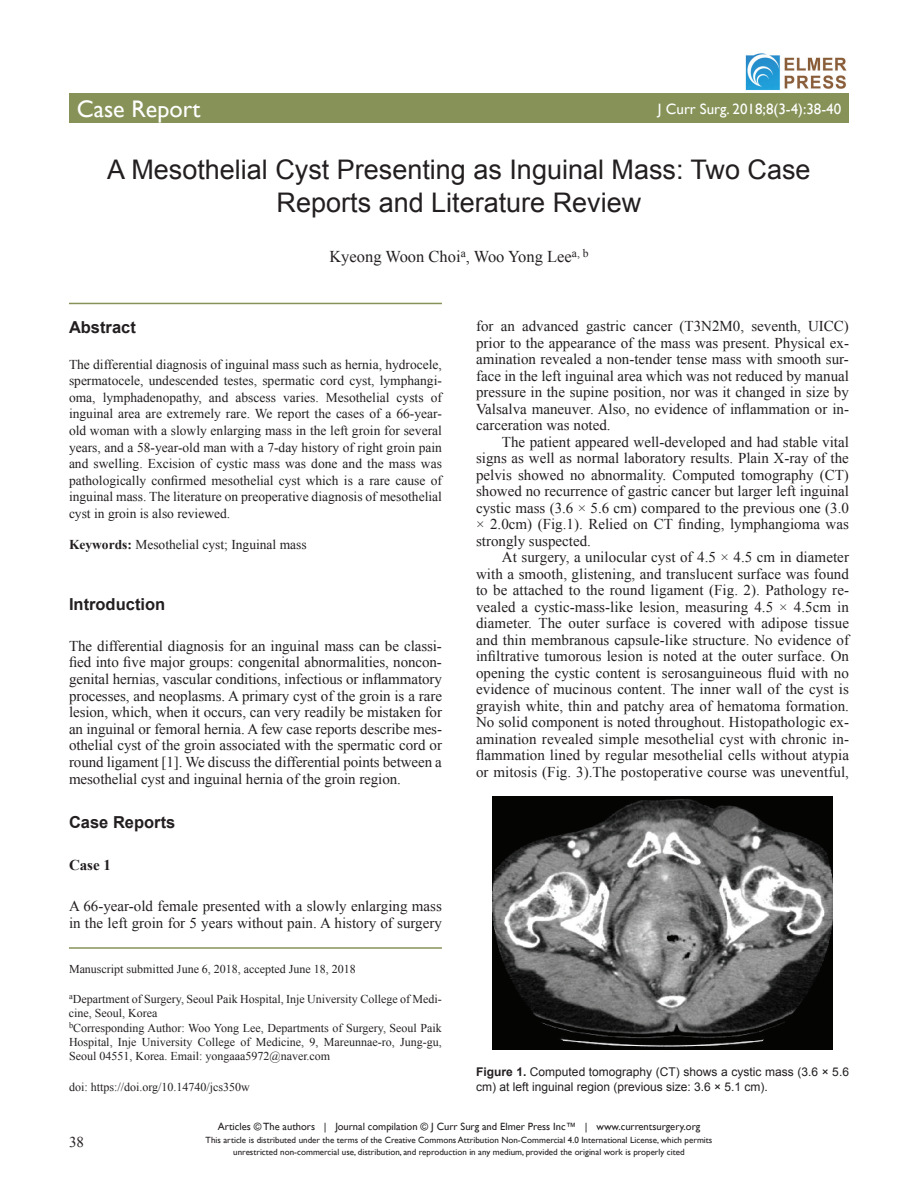
<style>
.page{position:relative;width:918px;height:1188px;background:#fff}
.page>*{position:absolute;margin:0;border:0;box-sizing:border-box;transform-origin:0 0}
.t1{font:27px/33px "Arial";color:#231f20;text-align:center}
.t2{font:24px "Gill Sans";color:#fff}
.t3{font:700 16.5px "Arial";color:#231f20}
.t4{font:16.5px "Times New Roman";color:#231f20}
.t5{font:15px/16.5px "Times New Roman";color:#231f20;text-align:justify}
.t6{font:15px "Gill Sans";color:#fff}
.t7{font:700 15px "Times New Roman";color:#231f20}
.t8{font:13.5px/16.6px "Times New Roman";color:#231f20;text-align:justify}
.t9{font:12px/14.4px "Times New Roman";color:#231f20}
.t10{font:12px/14.4px "Arial";color:#231f20}
.t11{font:10.5px "Gill Sans";color:#231f20}
.t12{font:9px/12px "Gill Sans";color:#231f20;text-align:center}
.s1{font-weight:700}
</style>
<div class="page">
<div style="left:69px;top:94px;width:390px;height:29px;background:#869258"></div>
<img style="left:743px;top:53px;width:106px;height:41px">
<div style="left:459px;top:94px;width:390px;height:29px;background:#869258"></div>
<hr style="left:69px;top:303px;width:373px;height:1px;background:#869258">
<hr style="left:69px;top:947px;width:373px;height:2px;background:#869258">
<img style="left:492px;top:797px;width:341px;height:253px">
<h2 class="t2" style="left:77px;top:95px;width:125px">Case Report</h2>
<p class="t6" style="left:658px;top:100px;width:185px">J Curr Surg. 2018;8(3-4):38-40</p>
<h1 class="t1" style="left:107px;top:153px;width:705px">A Mesothelial Cyst Presenting as Inguinal Mass: Two Case<br>Reports and Literature Review</h1>
<p class="t4" style="left:329px;top:245px;width:261px">Kyeong Woon Choi<sup>a</sup>, Woo Yong Lee<sup>a,</sup> <sup>b</sup></p>
<p class="t3" style="left:69px;top:316px;width:68px">Abstract</p>
<p class="t8" style="left:69px;top:355px;width:374px">The differential diagnosis of inguinal mass such as hernia, hydrocele, spermatocele, undescended testes, spermatic cord cyst, lymphangi&shy;oma, lymphadenopathy, and abscess varies. Mesothelial cysts of inguinal area are extremely rare. We report the cases of a 66-year&shy;old woman with a slowly enlarging mass in the left groin for several years, and a 58-year-old man with a 7-day history of right groin pain and swelling. Excision of cystic mass was done and the mass was pathologically confirmed mesothelial cyst which is a rare cause of inguinal mass. The literature on preoperative diagnosis of mesothelial cyst in groin is also reviewed.</p>
<p class="t8" style="left:69px;top:536px;width:239px"><span class="s1">Keywords:</span> Mesothelial cyst; Inguinal mass</p>
<p class="t3" style="left:69px;top:592px;width:98px">Introduction</p>
<p class="t5" style="left:69px;top:637px;width:375px">The differential diagnosis for an inguinal mass can be classi&shy;fied into five major groups: congenital abnormalities, noncon&shy;genital hernias, vascular conditions, infectious or inflammatory processes, and neoplasms. A primary cyst of the groin is a rare lesion, which, when it occurs, can very readily be mistaken for an inguinal or femoral hernia. A few case reports describe mes&shy;othelial cyst of the groin associated with the spermatic cord or round ligament [1]. We discuss the differential points between a mesothelial cyst and inguinal hernia of the groin region.</p>
<p class="t3" style="left:69px;top:810px;width:108px">Case Reports</p>
<p class="t7" style="left:69px;top:854px;width:44px">Case 1</p>
<p class="t5" style="left:69px;top:897px;width:374px">A 66-year-old female presented with a slowly enlarging mass in the left groin for 5 years without pain. A history of surgery</p>
<p class="t9" style="left:69px;top:961px;width:288px">Manuscript submitted June 6, 2018, accepted June 18, 2018</p>
<p class="t9" style="left:69px;top:991px;width:374px"><sup>a</sup>Department of Surgery, Seoul Paik Hospital, Inje University College of Medi&shy;cine, Seoul, Korea<br><sup>b</sup>Corresponding Author: Woo Yong Lee, Departments of Surgery, Seoul Paik Hospital, Inje University College of Medicine, 9, Mareunnae-ro, Jung-gu, Seoul 04551, Korea. Email: yongaaa5972@naver.com</p>
<p class="t9" style="left:69px;top:1079px;width:182px">doi: https://doi.org/10.14740/jcs350w</p>
<p class="t5" style="left:476px;top:318px;width:374px">for an advanced gastric cancer (T3N2M0, seventh, UICC) prior to the appearance of the mass was present. Physical ex&shy;amination revealed a non-tender tense mass with smooth sur&shy;face in the left inguinal area which was not reduced by manual pressure in the supine position, nor was it changed in size by Valsalva maneuver. Also, no evidence of inflammation or in&shy;carceration was noted.</p>
<p class="t5" style="left:476px;top:433px;width:374px;text-indent:26px">The patient appeared well-developed and had stable vital signs as well as normal laboratory results. Plain X-ray of the pelvis showed no abnormality. Computed tomography (CT) showed no recurrence of gastric cancer but larger left inguinal cystic mass (3.6 × 5.6 cm) compared to the previous one (3.0 × 2.0cm) (Fig.1). Relied on CT finding, lymphangioma was strongly suspected.</p>
<p class="t5" style="left:476px;top:549px;width:375px;text-indent:26px">At surgery, a unilocular cyst of 4.5 × 4.5 cm in diameter with a smooth, glistening, and translucent surface was found to be attached to the round ligament (Fig. 2). Pathology re&shy;vealed a cystic-mass-like lesion, measuring 4.5 × 4.5cm in diameter. The outer surface is covered with adipose tissue and thin membranous capsule-like structure. No evidence of infiltrative tumorous lesion is noted at the outer surface. On opening the cystic content is serosanguineous fluid with no evidence of mucinous content. The inner wall of the cyst is grayish white, thin and patchy area of hematoma formation.<br>No solid component is noted throughout. Histopathologic ex&shy;amination revealed simple mesothelial cyst with chronic in&shy;flammation lined by regular mesothelial cells without atypia or mitosis (Fig. 3).The postoperative course was uneventful,</p>
<p class="t10" style="left:476px;top:1065px;width:374px"><span class="s1">Figure 1.</span> Computed tomography (CT) shows a cystic mass (3.6 × 5.6 cm) at left inguinal region (previous size: 3.6 × 5.1 cm).</p>
<p class="t5" style="left:69px;top:1134px;width:16px">38</p>
<p class="t11" style="left:218px;top:1120px;width:484px">Articles © The authors | Journal compilation © J Curr Surg and Elmer Press Inc™ | www.currentsurgery.org</p>
<p class="t12" style="left:206px;top:1134px;width:508px">This article is distributed under the terms of the Creative Commons Attribution Non-Commercial 4.0 International License, which permits unrestricted non-commercial use, distribution, and reproduction in any medium, provided the original work is properly cited</p>
</div>
